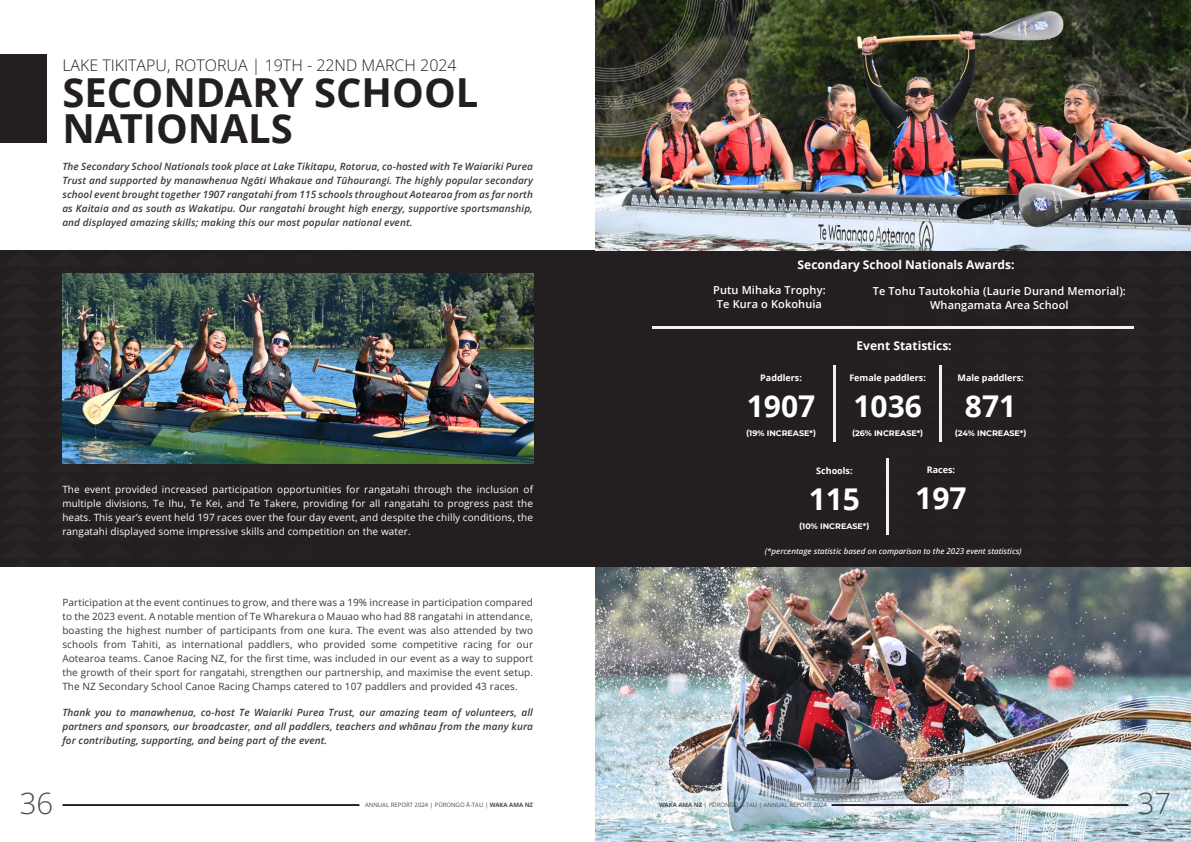
<style>
.page{position:relative;width:1191px;height:842px;background:#fff}
.page>*{position:absolute;margin:0;border:0;box-sizing:border-box;transform-origin:0 0}
.Big_Title{font:700 40px/36px "Open Sans";color:#231f20}
.t1{font:700 30px "Open Sans";color:#fff}
.t2{font:300 29.4px "Open Sans";color:#4b4c4d}
.Big_Title-2{font:300 16px "Open Sans";color:#231f20}
.t3{font:700 12px "Open Sans";color:#fff}
.Body_Text{font:600 11px/14px "Open Sans";letter-spacing:.01em;color:#fff;text-align:center}
.Body_Text-2{font:italic 600 10px/14px "Open Sans";letter-spacing:.01em;color:#383839;text-align:justify}
.Body_Text-3{font:10px/14px "Open Sans";letter-spacing:.01em;color:#383839;text-align:justify}
.Body_Text-4{font:10px/14px "Open Sans";letter-spacing:.01em;color:#fff;text-align:justify}
.t4{font:700 9px "Open Sans";color:#fff}
.t5{font:italic 500 8px "Open Sans";color:#fff}
.t6{font:700 8px "Montserrat";color:#fff}
.t7{font:6px "Open Sans";color:#4b4c4d}
.s1{font-weight:700}
</style>
<div class="page">
<div style="left:0;top:250px;width:1191px;height:317px;background:#231f20"></div>
<div style="left:0;top:54px;width:46px;height:88px;background:#231f20"></div>
<img style="left:62px;top:274px;width:471px;height:189px">
<hr style="left:833px;top:366px;width:2px;height:76px;background:#f0f1f2">
<hr style="left:886px;top:458px;width:2px;height:76px;background:#f0f1f2">
<hr style="left:940px;top:366px;width:2px;height:76px;background:#f0f1f2">
<hr style="left:652px;top:326px;width:481px;height:2px;background:#f0f1f2">
<img style="left:595px;top:0;width:596px;height:250px">
<img style="left:595px;top:567px;width:596px;height:275px">
<img style="left:595px;top:0;width:162px;height:138px">
<svg style="left:595px;top:0;width:134px;height:110px"></svg>
<img style="left:831px;top:695px;width:360px;height:147px">
<svg style="left:62px;top:804px;width:298px;height:2px"></svg>
<p class="Big_Title-2" style="left:62px;top:54px;width:396px">LAKE TIKITAPU, ROTORUA | 19TH - 22ND MARCH 2024</p>
<p class="Big_Title" style="left:62px;top:73px;width:418px">SECONDARY SCHOOL<br>NATIONALS</p>
<p class="Body_Text-2" style="left:62px;top:159px;width:472px">The Secondary School Nationals took place at Lake Tikitapu, Rotorua, co-hosted with Te Waiariki Purea Trust and supported by manawhenua Ngāti Whakaue and Tūhourangi. The highly popular secondary school event brought together 1907 rangatahi from 115 schools throughout Aotearoa from as far north as Kaitaia and as south as Wakatipu. Our rangatahi brought high energy, supportive sportsmanship, and displayed amazing skills; making this our most popular national event.</p>
<p class="Body_Text-4" style="left:62px;top:482px;width:472px">The event provided increased participation opportunities for rangatahi through the inclusion of multiple divisions, Te Ihu, Te Kei, and Te Takere, providing for all rangatahi to progress past the heats. This year’s event held 197 races over the four day event, and despite the chilly conditions, the rangatahi displayed some impressive skills and competition on the water.</p>
<p class="Body_Text-3" style="left:62px;top:596px;width:472px">Participation at the event continues to grow, and there was a 19% increase in participation compared to the 2023 event. A notable mention of Te Wharekura o Mauao who had 88 rangatahi in attendance, boasting the highest number of participants from one kura. The event was also attended by two schools from Tahiti, as international paddlers, who provided some competitive racing for our Aotearoa teams. Canoe Racing NZ, for the first time, was included in our event as a way to support the growth of their sport for rangatahi, strengthen our partnership, and maximise the event setup.<br>The NZ Secondary School Canoe Racing Champs catered to 107 paddlers and provided 43 races.</p>
<p class="Body_Text-2" style="left:62px;top:705px;width:472px">Thank you to manawhenua, co-host Te Waiariki Purea Trust, our amazing team of volunteers, all partners and sponsors, our broadcaster, and all paddlers, teachers and whānau from the many kura for contributing, supporting, and being part of the event.</p>
<h1 class="t3" style="left:797px;top:256px;width:218px">Secondary School Nationals Awards:</h1>
<p class="Body_Text" style="left:713px;top:283px;width:114px">Putu Mihaka Trophy:<br>Te Kura o Kokohuia</p>
<h1 class="t4" style="left:760px;top:371px;width:43px">Paddlers:</h1>
<h1 class="t1" style="left:747px;top:384px;width:70px">1907</h1>
<h1 class="t6" style="left:746px;top:427px;width:71px">(19% INCREASE*)</h1>
<p class="Body_Text" style="left:873px;top:284px;width:255px">Te Tohu Tautokohia (Laurie Durand Memorial):<br>Whangamata Area School</p>
<h1 class="t3" style="left:856px;top:337px;width:97px">Event Statistics:</h1>
<h1 class="t4" style="left:849px;top:371px;width:78px">Female paddlers:</h1>
<h1 class="t1" style="left:853px;top:384px;width:70px">1036</h1>
<h1 class="t6" style="left:852px;top:427px;width:73px">(26% INCREASE*)</h1>
<h1 class="t4" style="left:957px;top:371px;width:68px">Male paddlers:</h1>
<h1 class="t1" style="left:965px;top:384px;width:53px">871</h1>
<h1 class="t6" style="left:955px;top:427px;width:73px">(24% INCREASE*)</h1>
<h1 class="t4" style="left:816px;top:464px;width:38px">Schools:</h1>
<h1 class="t1" style="left:808px;top:478px;width:53px">115</h1>
<h1 class="t6" style="left:799px;top:520px;width:72px">(10% INCREASE*)</h1>
<h1 class="t4" style="left:926px;top:463px;width:30px">Races:</h1>
<h1 class="t1" style="left:915px;top:477px;width:53px">197</h1>
<h1 class="t5" style="left:765px;top:545px;width:258px">(*percentage statistic based on comparison to the 2023 event statistics)</h1>
<h3 class="t2" style="left:20px;top:783px;width:35px">36</h3>
<p class="t7" style="left:365px;top:801px;width:170px">ANNUAL REPORT 2024 | PŪRONGO Ā-TAU | <span class="s1">WAKA AMA NZ</span></p>
<p class="t7" style="left:659px;top:801px;width:170px"><span class="s1">WAKA AMA NZ</span> | PŪRONGO Ā-TAU | ANNUAL REPORT 2024</p>
<h3 class="t2" style="left:1137px;top:783px;width:35px">37</h3>
</div>
